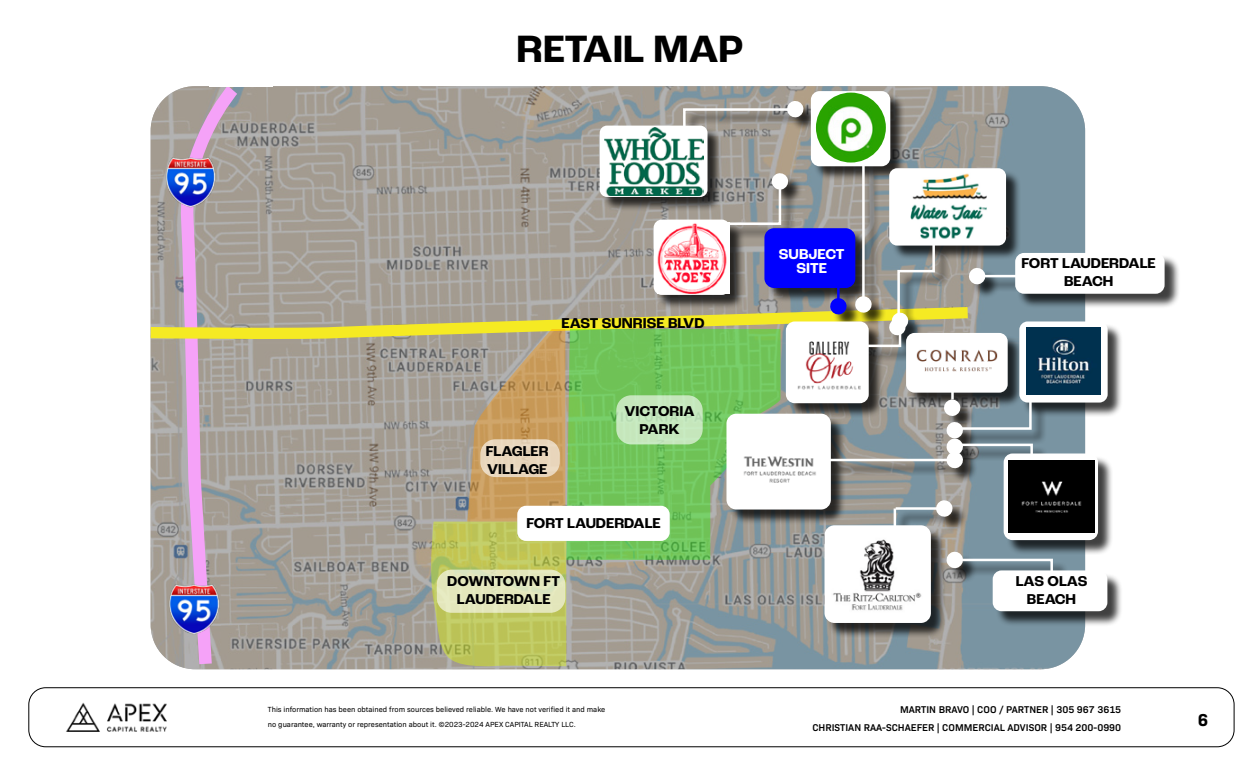
<style>
.page{position:relative;width:1260px;height:765px;background:#fff}
.page>*{position:absolute;margin:0;border:0;box-sizing:border-box;transform-origin:0 0}
.t1{font:700 40px "Roc Grotesk";color:#000}
.t2{font:700 17.5px "Bio Sans";color:#000}
.t3{font:700 15.12px/13.4px "Roc Grotesk";color:#fff;text-align:center}
.t4{font:700 15px/18px "Roc Grotesk";color:#000;text-align:center}
.t5{font:600 10px/17.5px "Bio Sans";color:#000;text-align:right}
.t6{font:7.5px/15px "Bio Sans";color:#000}
</style>
<div class="page">
<div style="left:28px;top:687px;width:1207px;height:60px;border:1px solid #000;border-radius:17px"></div>
<img style="left:151px;top:86px;width:932px;height:583px">
<svg style="left:179px;top:86px;width:66px;height:584px;background:#afa0a5"></svg>
<div style="left:602px;top:93px;width:521px;height:545px;background:#000;opacity:.75"></div>
<div style="left:600px;top:126px;width:108px;height:71px;background:linear-gradient(to bottom,#fff,#fff);border-radius:7px"></div>
<div style="left:811px;top:91px;width:79px;height:75px;background:#fff;border-radius:9px"></div>
<div style="left:1019px;top:321px;width:89px;height:82px;background:#fff;border-radius:8px"></div>
<svg style="left:1004px;top:454px;width:94px;height:86px"></svg>
<div style="left:993px;top:570px;width:114px;height:41px;background:#fff;border-radius:9px"></div>
<div style="left:654px;top:220px;width:76px;height:75px;background:#fff;border-radius:8px"></div>
<div style="left:889px;top:168px;width:117px;height:78px;background:#fff;border-radius:8px"></div>
<svg style="left:682px;top:100px;width:122px;height:52px;background:#a49f98"></svg>
<img style="left:604px;top:127px;width:99px;height:68px">
<svg style="left:701px;top:172px;width:88px;height:54px;background:#9e9d99"></svg>
<img style="left:670px;top:223px;width:59px;height:11px">
<hr style="left:862px;top:158px;width:3px;height:144px;background:#fff">
<img style="left:910px;top:173px;width:77px;height:61px">
<img style="left:816px;top:93px;width:70px;height:70px;border-radius:35px">
<img style="left:1054px;top:328px;width:46px;height:67px">
<img style="left:1054px;top:461px;width:40px;height:71px">
<div style="left:764px;top:228px;width:91px;height:60px;background:#00f;border-radius:10px"></div>
<svg style="left:150px;top:234px;width:904px;height:433px;background:#a4a998"></svg>
<hr style="left:837px;top:283px;width:3px;height:24px;background:#00f">
<img style="left:159px;top:142px;width:63px;height:81px">
<div style="left:1017px;top:255px;width:163px;height:54px;background:#000;opacity:.75"></div>
<div style="left:1015px;top:253px;width:150px;height:41px;background:#fff;border-radius:9px"></div>
<img style="left:163px;top:568px;width:63px;height:81px">
<h1 class="t1" style="left:517px;top:24px;width:228px">RETAIL MAP</h1>
<h3 class="t4" style="left:562px;top:315px;width:144px">EAST SUNRISE BLVD</h3>
<h3 class="t4" style="left:486px;top:442px;width:64px;text-align:left">FLAGLER<br>VILLAGE</h3>
<h3 class="t4" style="left:624px;top:402px;width:72px">VICTORIA<br>PARK</h3>
<h3 class="t4" style="left:527px;top:514px;width:136px">FORT LAUDERDALE</h3>
<h3 class="t4" style="left:447px;top:573px;width:114px">DOWNTOWN FT<br>LAUDERDALE</h3>
<h3 class="t3" style="left:779px;top:248px;width:67px">SUBJECT<br>SITE</h3>
<h3 class="t4" style="left:1022px;top:255px;width:136px">FORT LAUDERDALE<br>BEACH</h3>
<h3 class="t4" style="left:1016px;top:572px;width:73px">LAS OLAS<br>BEACH</h3>
<p class="t6" style="left:268px;top:701px;width:339px">This information has been obtained from sources believed reliable. We have not verified it and make no guarantee, warranty or representation about it. ©2023-2024 APEX CAPITAL REALTY LLC.</p>
<h3 class="t5" style="left:812px;top:700px;width:310px">MARTIN BRAVO | COO / PARTNER | 305 967 3615<br>CHRISTIAN RAA-SCHAEFER | COMMERCIAL ADVISOR | 954 200-0990</h3>
<h2 class="t2" style="left:1198px;top:706px;width:12px">6</h2>
</div>
